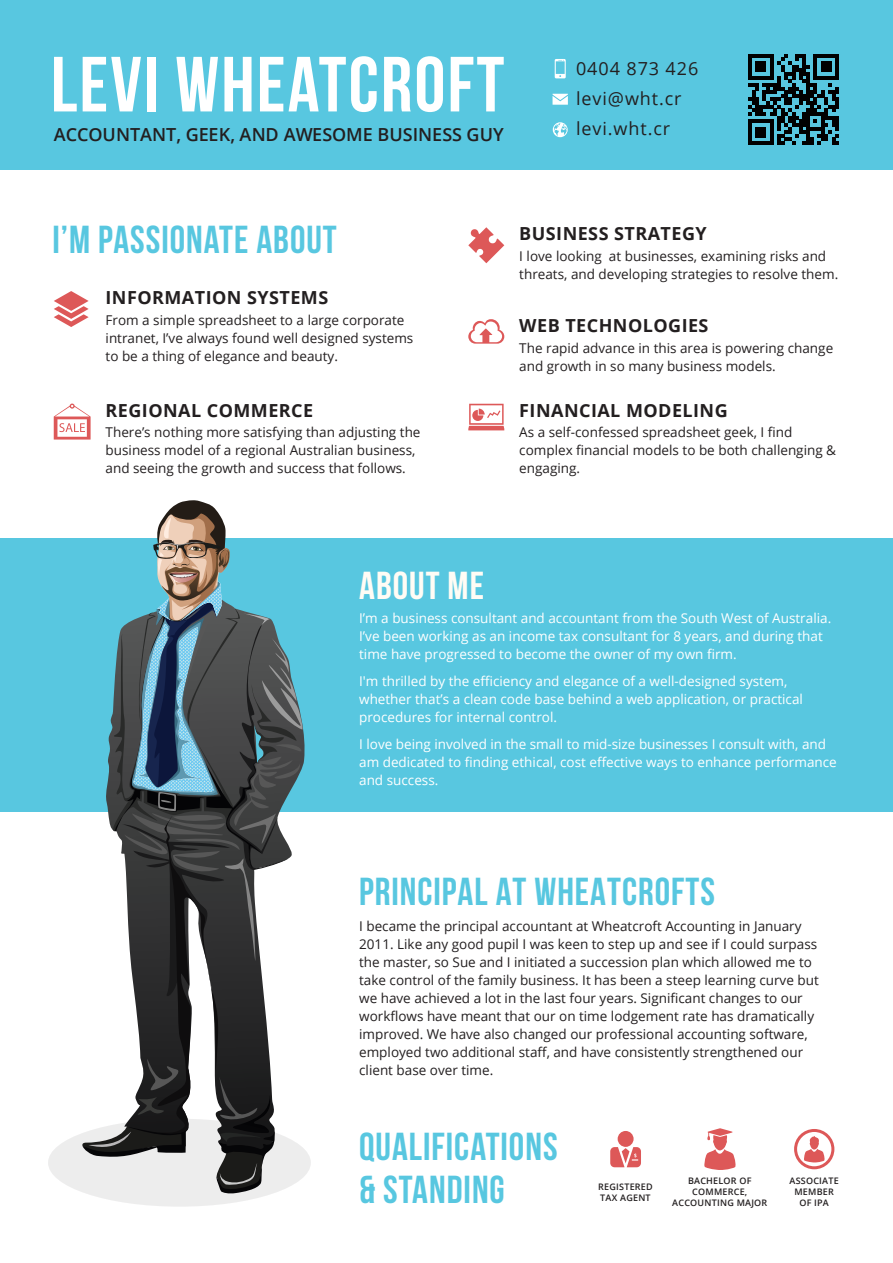
<style>
.page{position:relative;width:893px;height:1263px;background:#fff}
.page>*{position:absolute;margin:0;border:0;box-sizing:border-box;transform-origin:0 0}
.t1{font:78px "Bebas Neue";letter-spacing:.03em;color:#fff}
.t2{font:39px/43.5px "Bebas Neue";letter-spacing:.025em;color:#58c7e0}
.t3{font:39px "Bebas Neue";letter-spacing:.025em;color:#fffcf5}
.t4{font:700 18px "Open Sans";letter-spacing:.025em;color:#231f20}
.t5{font:600 18px "Open Sans";letter-spacing:.005em;color:#231f20}
.t6{font:18px/30px "Open Sans";letter-spacing:.05em;color:#231f20}
.t7{font:13.5px/18px "Open Sans";color:#231f20}
.t8{font:13.5px/18px "Open Sans";color:#fff}
.t9{font:600 9px/10.8px "Open Sans";letter-spacing:.025em;color:#231f20;text-align:center}
</style>
<div class="page">
<div style="left:0;top:0;width:893px;height:169px;background:#58c7e0"></div>
<div style="left:0;top:539px;width:893px;height:273px;background:#58c7e0"></div>
<svg style="left:748px;top:54px;width:91px;height:91px"></svg>
<svg style="left:555px;top:59px;width:11px;height:19px"></svg>
<svg style="left:553px;top:94px;width:15px;height:11px"></svg>
<svg style="left:553px;top:122px;width:15px;height:15px"></svg>
<svg style="left:54px;top:291px;width:35px;height:36px"></svg>
<svg style="left:54px;top:404px;width:37px;height:36px"></svg>
<svg style="left:468px;top:227px;width:36px;height:36px"></svg>
<svg style="left:468px;top:319px;width:36px;height:25px"></svg>
<svg style="left:468px;top:404px;width:36px;height:26px"></svg>
<div style="left:618px;top:1131px;width:16px;height:16px;background:#dd5858;border-radius:50%"></div>
<svg style="left:610px;top:1147px;width:31px;height:20px"></svg>
<svg style="left:704px;top:1128px;width:32px;height:42px"></svg>
<svg style="left:794px;top:1129px;width:40px;height:40px"></svg>
<svg style="left:82px;top:500px;width:224px;height:647px"></svg>
<svg style="left:48px;top:1119px;width:263px;height:88px;background:#ababab"></svg>
<h1 class="t1" style="left:51px;top:42px;width:455px">LEVI WHEATCROFT</h1>
<h3 class="t5" style="left:54px;top:122px;width:452px">ACCOUNTANT, GEEK, AND AWESOME BUSINESS GUY</h3>
<h3 class="t6" style="left:576px;top:53px;width:124px">0404 873 426 levi@wht.cr levi.wht.cr</h3>
<h2 class="t2" style="left:52px;top:217px;width:286px">I’M PASSIONATE ABOUT</h2>
<h3 class="t4" style="left:106px;top:285px;width:224px">INFORMATION SYSTEMS</h3>
<p class="t7" style="left:106px;top:310px;width:309px">From a simple spreadsheet to a large corporate intranet, I’ve always found well designed systems to be a thing of elegance and beauty.</p>
<h3 class="t4" style="left:106px;top:397px;width:209px">REGIONAL COMMERCE</h3>
<p class="t7" style="left:106px;top:423px;width:316px">There’s nothing more satisfying than adjusting the business model of a regional Australian business, and seeing the growth and success that follows.</p>
<h3 class="t4" style="left:519px;top:221px;width:189px">BUSINESS STRATEGY</h3>
<p class="t7" style="left:519px;top:247px;width:320px">I love looking at businesses, examining risks and threats, and developing strategies to resolve them.</p>
<h3 class="t4" style="left:519px;top:313px;width:191px">WEB TECHNOLOGIES</h3>
<p class="t7" style="left:519px;top:339px;width:315px">The rapid advance in this area is powering change and growth in so many business models.</p>
<h3 class="t4" style="left:519px;top:397px;width:210px">FINANCIAL MODELING</h3>
<p class="t7" style="left:519px;top:423px;width:318px">As a self-confessed spreadsheet geek, I find complex financial models to be both challenging &amp; engaging.</p>
<h2 class="t3" style="left:359px;top:564px;width:126px">ABOUT ME</h2>
<p class="t8" style="left:359px;top:608px;width:474px">I’m a business consultant and accountant from the South West of Australia.<br>I’ve been working as an income tax consultant for 8 years, and during that time have progressed to become the owner of my own firm.</p>
<p class="t8" style="left:359px;top:671px;width:445px">I'm thrilled by the efficiency and elegance of a well-designed system, whether that’s a clean code base behind a web application, or practical procedures for internal control.</p>
<p class="t8" style="left:359px;top:734px;width:479px">I love being involved in the small to mid-size businesses I consult with, and am dedicated to finding ethical, cost effective ways to enhance performance and success.</p>
<h2 class="t2" style="left:359px;top:869px;width:357px">PRINCIPAL AT WHEATCROFTS</h2>
<p class="t7" style="left:359px;top:916px;width:461px">I became the principal accountant at Wheatcroft Accounting in January 2011. Like any good pupil I was keen to step up and see if I could surpass the master, so Sue and I initiated a succession plan which allowed me to take control of the family business. It has been a steep learning curve but we have achieved a lot in the last four years. Significant changes to our workflows have meant that our on time lodgement rate has dramatically improved. We have also changed our professional accounting software, employed two additional staff, and have consistently strengthened our client base over time.</p>
<h2 class="t2" style="left:359px;top:1124px;width:200px">QUALIFICATIONS &amp; STANDING</h2>
<p class="t9" style="left:598px;top:1181px;width:56px;text-align:left">REGISTERED<br>TAX AGENT</p>
<p class="t9" style="left:672px;top:1175px;width:97px">BACHELOR OF<br>COMMERCE,<br>ACCOUNTING MAJOR</p>
<p class="t9" style="left:789px;top:1175px;width:51px">ASSOCIATE<br>MEMBER<br>OF IPA</p>
</div>
